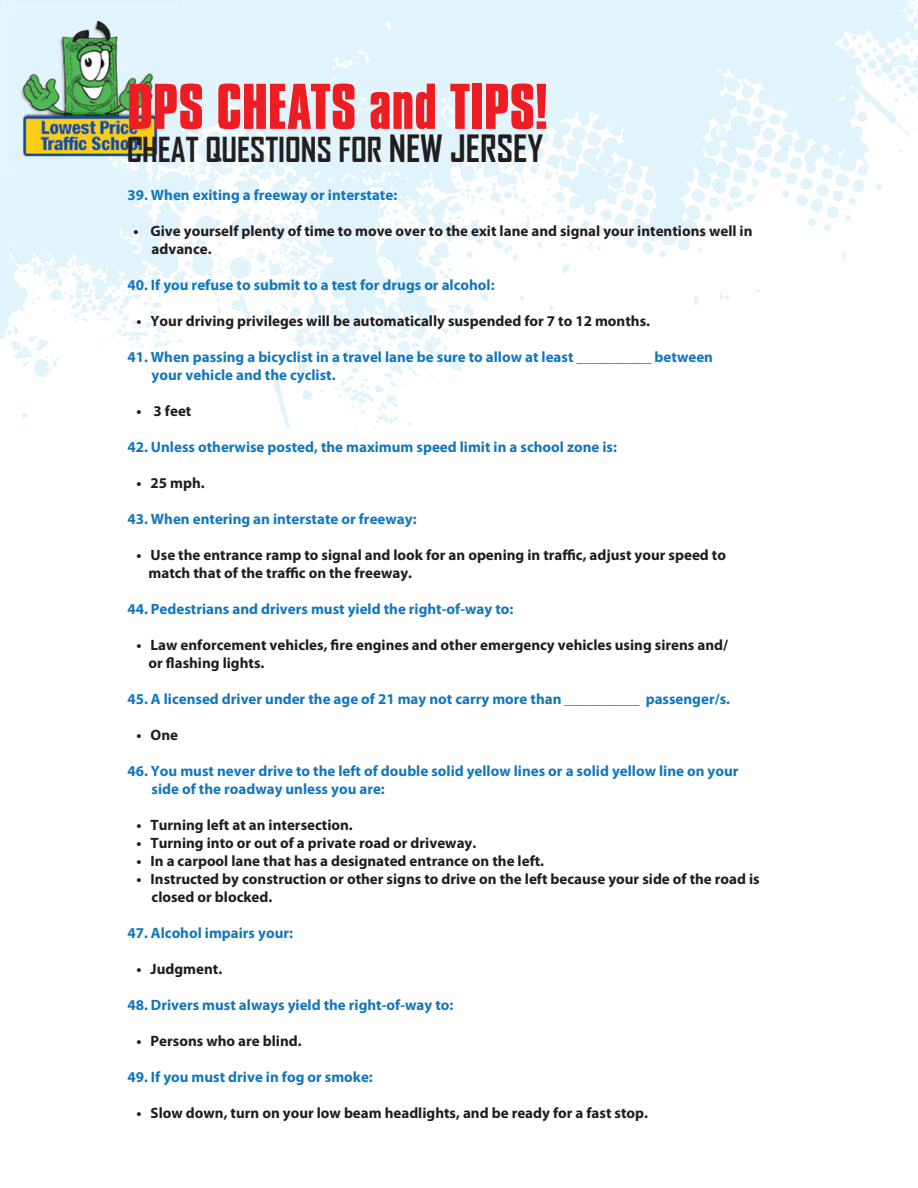
<style>
.page{position:relative;width:918px;height:1188px;background:#fff}
.page>*{position:absolute;margin:0;border:0;box-sizing:border-box;transform-origin:0 0}
.t1{font:700 55.5px "Compacta BT";color:#ee1d23}
.t2{font:700 33px "Agency FB";color:#231f20}
.t3{font:700 15px/18px "Myriad Pro";color:#201d1e}
.t4{font:700 15px/18px "Myriad Pro";color:#1376bc}
.s1{font-size:36px;color:#201d1e}
</style>
<div class="page">
<img style="left:0;top:0;width:918px;height:429px">
<svg style="left:715px;top:125px;width:6px;height:14px"></svg>
<p class="t1" style="left:127px;top:73px;width:422px">DPS CHEATS and TIPS!</p>
<p class="t2" style="left:127px;top:129px;width:418px">CHEAT QUESTIONS FOR <span class="s1">NEW JERSEY</span></p>
<p class="t4" style="left:127px;top:185px;width:271px">39. When exiting a freeway or interstate:</p>
<p class="t3" style="left:152px;top:221px;width:602px;text-indent:-18px">• Give yourself plenty of time to move over to the exit lane and signal your intentions well in advance.</p>
<p class="t4" style="left:127px;top:275px;width:369px">40. If you refuse to submit to a test for drugs or alcohol:</p>
<p class="t3" style="left:136px;top:311px;width:515px">• Your driving privileges will be automatically suspended for 7 to 12 months.</p>
<p class="t4" style="left:152px;top:347px;width:563px;text-indent:-24px">41. When passing a bicyclist in a travel lane be sure to allow at least __________ between your vehicle and the cyclist.</p>
<p class="t3" style="left:136px;top:401px;width:57px">• 3 feet</p>
<p class="t4" style="left:127px;top:437px;width:491px">42. Unless otherwise posted, the maximum speed limit in a school zone is:</p>
<p class="t3" style="left:136px;top:473px;width:70px">• 25 mph.</p>
<p class="t4" style="left:127px;top:509px;width:291px">43. When entering an interstate or freeway:</p>
<p class="t3" style="left:149px;top:545px;width:579px;text-indent:-12px">• Use the entrance ramp to signal and look for an opening in traffic, adjust your speed to match that of the traffic on the freeway.</p>
<p class="t4" style="left:127px;top:599px;width:388px">44. Pedestrians and drivers must yield the right-of-way to:</p>
<p class="t3" style="left:149px;top:635px;width:581px;text-indent:-12px">• Law enforcement vehicles, fire engines and other emergency vehicles using sirens and/ or flashing lights.</p>
<p class="t4" style="left:127px;top:689px;width:604px">45. A licensed driver under the age of 21 may not carry more than __________ passenger/s.</p>
<p class="t3" style="left:136px;top:725px;width:43px">• One</p>
<p class="t4" style="left:152px;top:761px;width:588px;text-indent:-24px">46. You must never drive to the left of double solid yellow lines or a solid yellow line on your side of the roadway unless you are:</p>
<p class="t3" style="left:136px;top:815px;width:218px">• Turning left at an intersection.</p>
<p class="t3" style="left:136px;top:833px;width:341px">• Turning into or out of a private road or driveway.</p>
<p class="t3" style="left:136px;top:851px;width:409px">• In a carpool lane that has a designated entrance on the left.</p>
<p class="t3" style="left:152px;top:869px;width:610px;text-indent:-15px">• Instructed by construction or other signs to drive on the left because your side of the road is closed or blocked.</p>
<p class="t4" style="left:127px;top:923px;width:167px">47. Alcohol impairs your:</p>
<p class="t3" style="left:136px;top:959px;width:87px">• Judgment.</p>
<p class="t4" style="left:127px;top:995px;width:328px">48. Drivers must always yield the right-of-way to:</p>
<p class="t3" style="left:136px;top:1031px;width:167px">• Persons who are blind.</p>
<p class="t4" style="left:127px;top:1067px;width:247px">49. If you must drive in fog or smoke:</p>
<p class="t3" style="left:136px;top:1103px;width:513px">• Slow down, turn on your low beam headlights, and be ready for a fast stop.</p>
</div>
